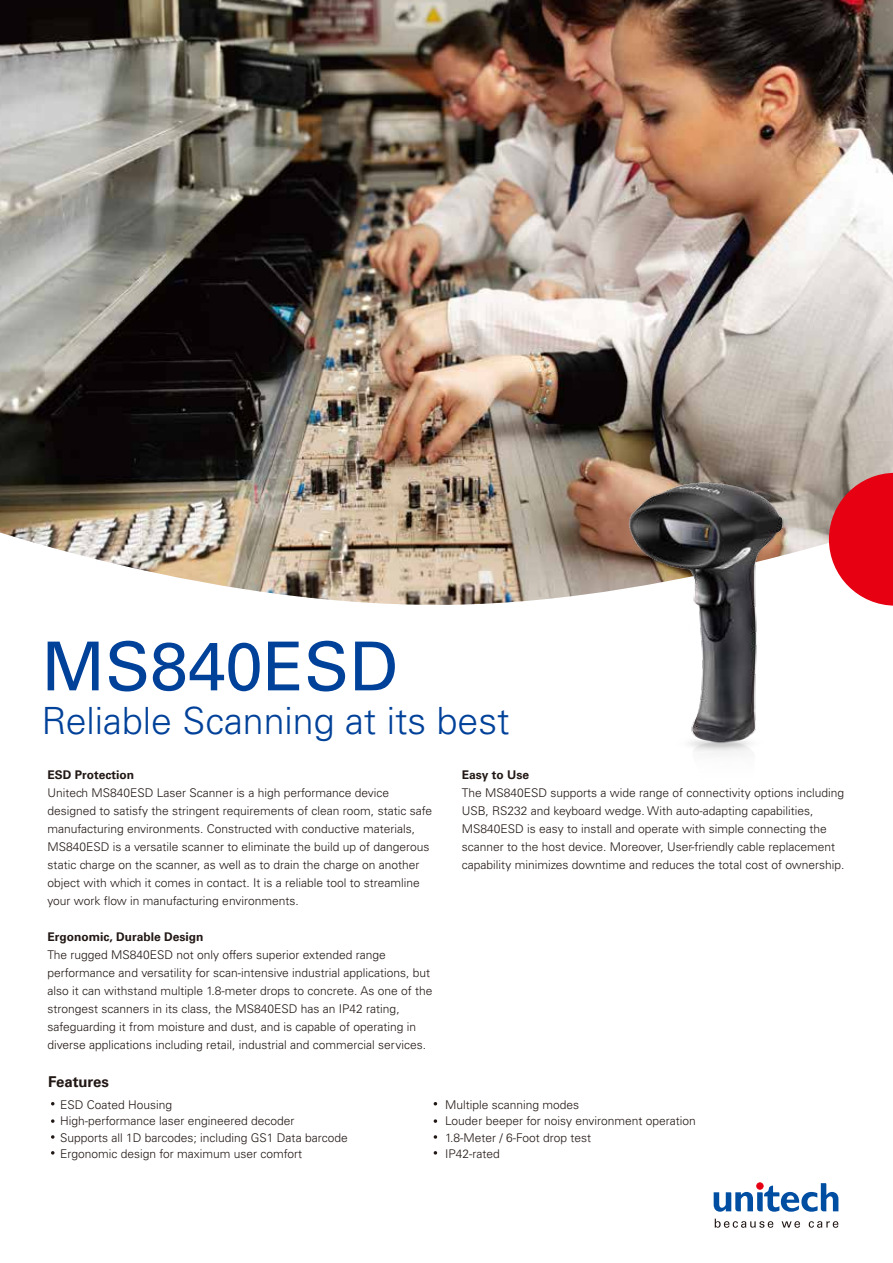
<style>
.page{position:relative;width:893px;height:1263px;background:#fff}
.page>*{position:absolute;margin:0;border:0;box-sizing:border-box;transform-origin:0 0}
.t1{font:67.5px "Univers";color:#004199}
.t2{font:300 37.5px "Univers";color:#004199}
.t3{font:700 15px "Univers LT";color:#221815}
.t4{font:300 12px/18px "Univers";color:#221815}
.t5{font:700 12px "Univers";color:#221815}
</style>
<div class="page">
<svg style="left:51px;top:1135px;width:3px;height:4px"></svg>
<svg style="left:51px;top:1119px;width:3px;height:4px"></svg>
<svg style="left:434px;top:1135px;width:3px;height:4px"></svg>
<svg style="left:434px;top:1119px;width:3px;height:4px"></svg>
<img style="left:0;top:0;width:893px;height:605px">
<svg style="left:715px;top:1219px;width:58px;height:9px"></svg>
<svg style="left:782px;top:1221px;width:18px;height:7px"></svg>
<svg style="left:809px;top:1221px;width:29px;height:7px"></svg>
<svg style="left:714px;top:1183px;width:124px;height:29px"></svg>
<svg style="left:829px;top:473px;width:64px;height:133px;background:#e02e3b"></svg>
<img style="left:613px;top:461px;width:193px;height:293px">
<h1 class="t1" style="left:42px;top:626px;width:358px">MS840ESD</h1>
<h2 class="t2" style="left:42px;top:698px;width:470px">Reliable Scanning at its best</h2>
<p class="t5" style="left:48px;top:768px;width:88px">ESD Protection</p>
<p class="t4" style="left:48px;top:784px;width:386px">Unitech MS840ESD Laser Scanner is a high performance device designed to satisfy the stringent requirements of clean room, static safe manufacturing environments. Constructed with conductive materials, MS840ESD is a versatile scanner to eliminate the build up of dangerous static charge on the scanner, as well as to drain the charge on another object with which it comes in contact. It is a reliable tool to streamline your work flow in manufacturing environments.</p>
<p class="t5" style="left:48px;top:930px;width:158px">Ergonomic, Durable Design</p>
<p class="t4" style="left:48px;top:946px;width:386px">The rugged MS840ESD not only offers superior extended range performance and versatility for scan-intensive industrial applications, but also it can withstand multiple 1.8-meter drops to concrete. As one of the strongest scanners in its class, the MS840ESD has an IP42 rating, safeguarding it from moisture and dust, and is capable of operating in diverse applications including retail, industrial and commercial services.</p>
<p class="t5" style="left:462px;top:768px;width:69px">Easy to Use</p>
<p class="t4" style="left:462px;top:784px;width:384px">The MS840ESD supports a wide range of connectivity options including USB, RS232 and keyboard wedge. With auto-adapting capabilities, MS840ESD is easy to install and operate with simple connecting the scanner to the host device. Moreover, User-friendly cable replacement capability minimizes downtime and reduces the total cost of ownership.</p>
<p class="t3" style="left:48px;top:1073px;width:62px">Features</p>
<p class="t4" style="left:60px;top:1096px;width:289px;line-height:16.5px">ESD Coated Housing<br>High-performance laser engineered decoder<br>Supports all 1D barcodes; including GS1 Data barcode Ergonomic design for maximum user comfort</p>
<p class="t4" style="left:445px;top:1096px;width:252px;line-height:16.5px">Multiple scanning modes<br>Louder beeper for noisy environment operation<br>1.8-Meter / 6-Foot drop test<br>IP42-rated</p>
</div>
